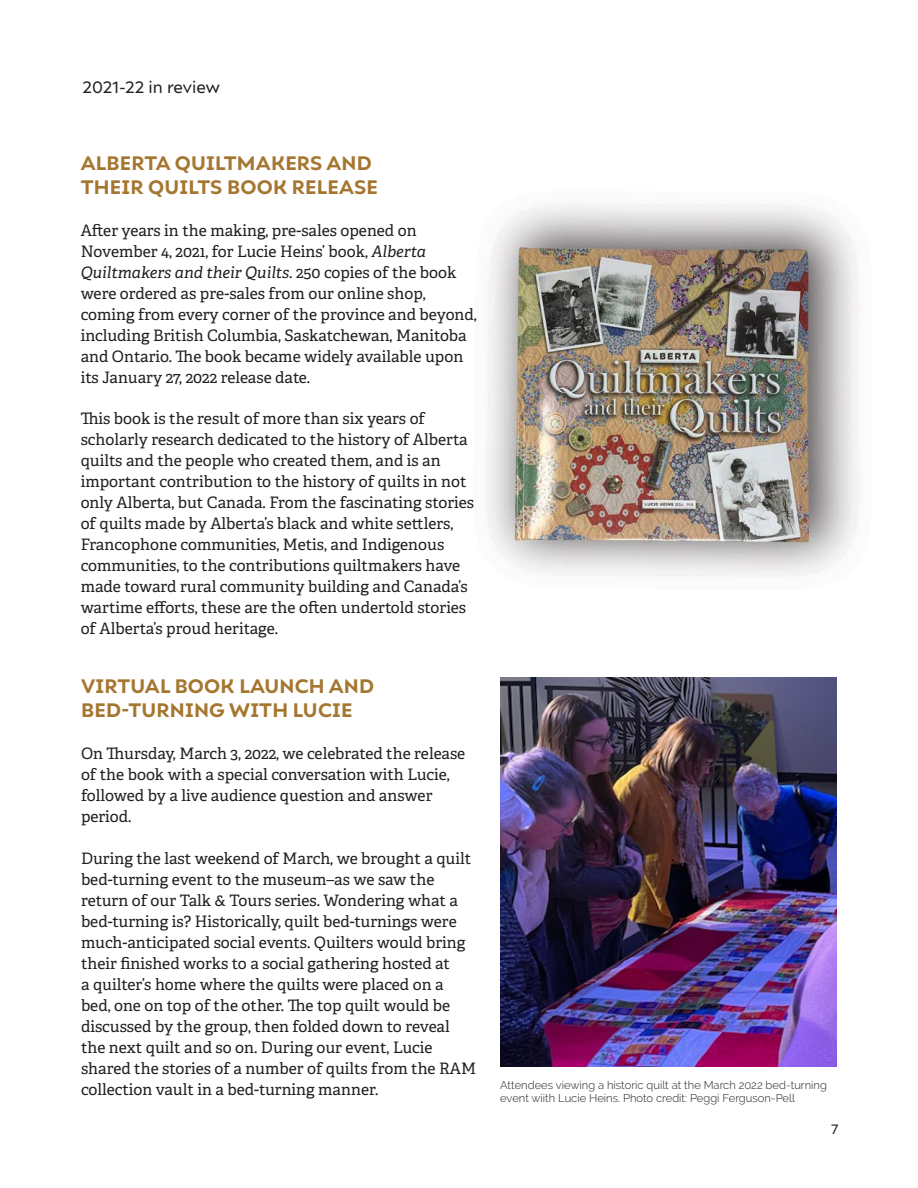
<style>
.page{position:relative;width:918px;height:1188px;background:#fff}
.page>*{position:absolute;margin:0;border:0;box-sizing:border-box;transform-origin:0 0}
.t1{font:700 19.5px "Ariana Pro";letter-spacing:.01em;color:#a57630}
.t2{font:16.5px "Ariana Pro";color:#231f20}
.t3{font:15.75px/21px "Adelle";color:#231f20}
.t4{font:13.5px "Ariana Pro";color:#231f20}
.t5{font:300 11.25px/13.5px "Raleway";color:#231f20}
.s1{font-style:italic}
</style>
<div class="page">
<img style="left:486px;top:204px;width:373px;height:372px">
<img style="left:500px;top:678px;width:337px;height:388px">
<p class="t2" style="left:82px;top:76px;width:139px">2021-22 in review</p>
<p class="t1" style="left:81px;top:149px;width:293px">ALBERTA QUILTMAKERS AND</p>
<p class="t1" style="left:81px;top:173px;width:299px">THEIR QUILTS BOOK RELEASE</p>
<p class="t3" style="left:81px;top:220px;width:398px">After years in the making, pre-sales opened on November 4, 2021, for Lucie Heins’ book, <span class="s1">Alberta Quiltmakers and their Quilts</span>. 250 copies of the book were ordered as pre-sales from our online shop, coming from every corner of the province and beyond, including British Columbia, Saskatchewan, Manitoba and Ontario. The book became widely available upon its January 27, 2022 release date.</p>
<p class="t3" style="left:81px;top:409px;width:395px">This book is the result of more than six years of scholarly research dedicated to the history of Alberta quilts and the people who created them, and is an important contribution to the history of quilts in not only Alberta, but Canada. From the fascinating stories of quilts made by Alberta’s black and white settlers, Francophone communities, Metis, and Indigenous communities, to the contributions quiltmakers have made toward rural community building and Canada’s wartime efforts, these are the often undertold stories of Alberta’s proud heritage.</p>
<p class="t1" style="left:81px;top:672px;width:295px">VIRTUAL BOOK LAUNCH AND</p>
<p class="t1" style="left:81px;top:696px;width:273px">BED-TURNING WITH LUCIE</p>
<p class="t3" style="left:81px;top:743px;width:386px">On Thursday, March 3, 2022, we celebrated the release of the book with a special conversation with Lucie, followed by a live audience question and answer period.</p>
<p class="t3" style="left:81px;top:848px;width:397px">During the last weekend of March, we brought a quilt bed-turning event to the museum–as we saw the return of our Talk &amp; Tours series. Wondering what a bed-turning is? Historically, quilt bed-turnings were much-anticipated social events. Quilters would bring their finished works to a social gathering hosted at<br>a quilter’s home where the quilts were placed on a bed, one on top of the other. The top quilt would be discussed by the group, then folded down to reveal the next quilt and so on. During our event, Lucie shared the stories of a number of quilts from the RAM collection vault in a bed-turning manner.</p>
<p class="t5" style="left:500px;top:1078px;width:328px">Attendees viewing a historic quilt at the March 2022 bed-turning event wiith Lucie Heins. Photo credit: Peggi Ferguson-Pell</p>
<p class="t4" style="left:831px;top:1120px;width:9px">7</p>
</div>
